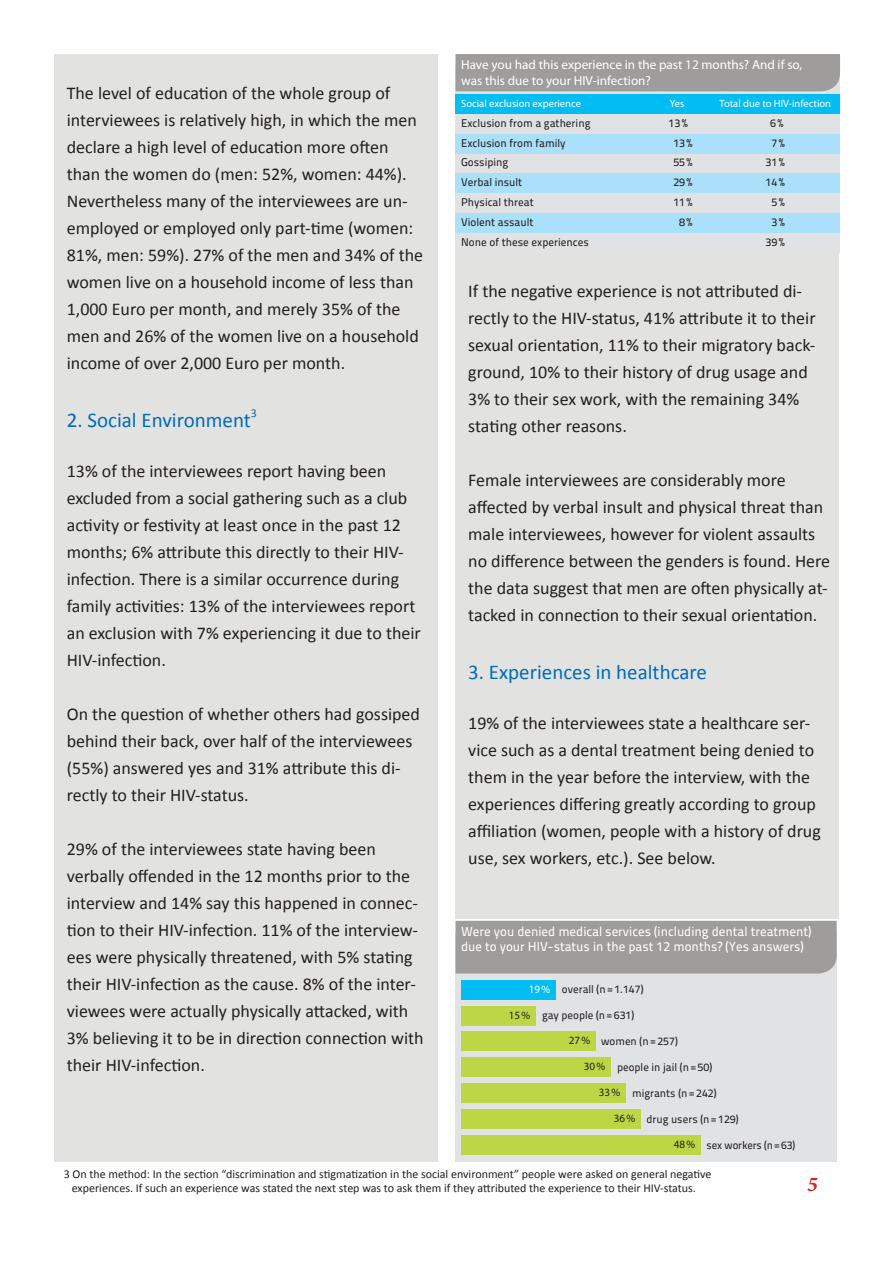
<style>
.page{position:relative;width:893px;height:1263px;background:#fff}
.page>*{position:absolute;margin:0;border:0;box-sizing:border-box;transform-origin:0 0}
.t1{font:21px "Calibri";color:#006cb7}
.t2{font:italic 700 21px "Minion Pro";color:#d1232a}
.t3{font:18px/27px "Calibri";color:#231f20}
.t4{font:13.2px/15.8px "Myriad Pro";color:#fff}
.t5{font:13.05px/15.6px "Titillium Maps 26 L 500 wt";color:#fff}
.t6{font:12px "Calibri";color:#231f20}
.t7{font:12px "Calibri";color:#006cb7}
.t8{font:11.25px "Titillium Maps 26 L 500 wt";color:#231f20}
.t9{font:11.1px "Titillium Maps 26 L 500 wt";color:#231f20}
.t10{font:11.1px "Myriad Pro";color:#231f20}
.t11{font:10.5px "Myriad Pro";color:#fff}
.s1{font-family:"Myriad Pro";color:#fff}
</style>
<div class="page">
<div style="left:54px;top:54px;width:383px;height:1107px;background:#e2e2e1"></div>
<div style="left:455px;top:66px;width:385px;height:187px;background:#e1e2e4"></div>
<div style="left:455px;top:54px;width:385px;height:37px;background:#9f9d9b"></div>
<div style="left:455px;top:94px;width:385px;height:20px;background:#01bdf2"></div>
<div style="left:455px;top:134px;width:385px;height:19px;background:#aae0f9"></div>
<div style="left:455px;top:173px;width:385px;height:20px;background:#aae0f9"></div>
<div style="left:455px;top:213px;width:385px;height:19px;background:#aae0f9"></div>
<div style="left:455px;top:252px;width:384px;height:666px;background:#e2e2e1"></div>
<div style="left:455px;top:932px;width:382px;height:229px;background:#e1e2e4"></div>
<div style="left:455px;top:921px;width:382px;height:52px;background:#9f9d9b"></div>
<div style="left:461px;top:1006px;width:75px;height:19px;background:#bcd646"></div>
<div style="left:461px;top:980px;width:95px;height:19px;background:#01bdf2"></div>
<div style="left:461px;top:1031px;width:135px;height:20px;background:#bcd646"></div>
<div style="left:461px;top:1057px;width:150px;height:20px;background:#bcd646"></div>
<div style="left:461px;top:1083px;width:165px;height:20px;background:#bcd646"></div>
<div style="left:461px;top:1109px;width:180px;height:20px;background:#bcd646"></div>
<div style="left:461px;top:1135px;width:240px;height:20px;background:#bcd646"></div>
<p class="t3" style="left:67px;top:79px;width:358px">The level of education of the whole group of interviewees is relatively high, in which the men declare a high level of education more often than the women do (men: 52%, women: 44%).<br>Nevertheless many of the interviewees are un&shy;employed or employed only part-time (women:<br>81%, men: 59%). 27% of the men and 34% of the women live on a household income of less than 1,000 Euro per month, and merely 35% of the men and 26% of the women live on a household income of over 2,000 Euro per month.</p>
<p class="t1" style="left:67px;top:407px;width:186px">2. Social Environment</p>
<p class="t7" style="left:251px;top:405px;width:8px">3</p>
<p class="t3" style="left:67px;top:457px;width:356px">13% of the interviewees report having been excluded from a social gathering such as a club activity or festivity at least once in the past 12 months; 6% attribute this directly to their HIV&shy;infection. There is a similar occurrence during family activities: 13% of the interviewees report an exclusion with 7% experiencing it due to their HIV-infection.</p>
<p class="t3" style="left:67px;top:700px;width:355px">On the question of whether others had gossiped behind their back, over half of the interviewees (55%) answered yes and 31% attribute this di&shy;rectly to their HIV-status.</p>
<p class="t3" style="left:67px;top:835px;width:358px">29% of the interviewees state having been verbally offended in the 12 months prior to the interview and 14% say this happened in connec&shy;tion to their HIV-infection. 11% of the interview&shy;ees were physically threatened, with 5% stating their HIV-infection as the cause. 8% of the inter&shy;viewees were actually physically attacked, with 3% believing it to be in direction connection with their HIV-infection.</p>
<p class="t4" style="left:461px;top:56px;width:343px">Have you had this experience in the past 12 months? And if so, was this due to your HIV-infection?</p>
<p class="t11" style="left:461px;top:97px;width:121px">Social exclusion experience</p>
<p class="t11" style="left:670px;top:97px;width:16px">Yes</p>
<p class="t11" style="left:719px;top:97px;width:113px">Total due to HIV-infection</p>
<p class="t8" style="left:461px;top:115px;width:131px">Exclusion from a gathering</p>
<p class="t8" style="left:668px;top:115px;width:21px">13%</p>
<p class="t8" style="left:770px;top:115px;width:15px">6%</p>
<p class="t8" style="left:461px;top:134px;width:106px">Exclusion from family</p>
<p class="t8" style="left:673px;top:134px;width:21px">13%</p>
<p class="t8" style="left:771px;top:134px;width:15px">7%</p>
<p class="t8" style="left:461px;top:154px;width:49px">Gossiping</p>
<p class="t8" style="left:673px;top:154px;width:21px">55%</p>
<p class="t8" style="left:766px;top:154px;width:21px">31%</p>
<p class="t8" style="left:461px;top:174px;width:63px">Verbal insult</p>
<p class="t8" style="left:673px;top:174px;width:21px">29%</p>
<p class="t8" style="left:766px;top:174px;width:21px">14%</p>
<p class="t8" style="left:461px;top:194px;width:74px">Physical threat</p>
<p class="t8" style="left:673px;top:194px;width:21px">11%</p>
<p class="t8" style="left:771px;top:194px;width:15px">5%</p>
<p class="t8" style="left:461px;top:213px;width:74px">Violent assault</p>
<p class="t8" style="left:679px;top:213px;width:15px">8%</p>
<p class="t8" style="left:771px;top:213px;width:15px">3%</p>
<p class="t8" style="left:461px;top:233px;width:129px">None of these experiences</p>
<p class="t8" style="left:766px;top:233px;width:21px">39%</p>
<p class="t3" style="left:468px;top:277px;width:349px">If the negative experience is not attributed di&shy;rectly to the HIV-status, 41% attribute it to their sexual orientation, 11% to their migratory back&shy;ground, 10% to their history of drug usage and 3% to their sex work, with the remaining 34% stating other reasons.</p>
<p class="t3" style="left:468px;top:466px;width:363px">Female interviewees are considerably more affected by verbal insult and physical threat than male interviewees, however for violent assaults no difference between the genders is found. Here the data suggest that men are often physically at&shy;tacked in connection to their sexual orientation.</p>
<p class="t1" style="left:468px;top:659px;width:240px">3. Experiences in healthcare</p>
<p class="t3" style="left:468px;top:709px;width:354px">19% of the interviewees state a healthcare ser&shy;vice such as a dental treatment being denied to them in the year before the interview, with the experiences differing greatly according to group affiliation (women, people with a history of drug use, sex workers, etc.). See below.</p>
<p class="t5" style="left:461px;top:922px;width:352px">Were you denied medical services (including dental treatment) due to your HIV-status in the past 12 months? (Yes answers)</p>
<p class="t9" style="left:529px;top:981px;width:116px"><span class="s1">19%</span> overall (n=1.147)</p>
<p class="t9" style="left:542px;top:1007px;width:94px">gay people (n=631)</p>
<p class="t9" style="left:601px;top:1033px;width:78px">women (n=257)</p>
<p class="t9" style="left:617px;top:1059px;width:97px">people in jail (n=50)</p>
<p class="t9" style="left:632px;top:1085px;width:86px">migrants (n=242)</p>
<p class="t9" style="left:646px;top:1110px;width:94px">drug users (n=129)</p>
<p class="t9" style="left:707px;top:1136px;width:90px">sex workers (n=63)</p>
<p class="t10" style="left:509px;top:1008px;width:23px">15%</p>
<p class="t10" style="left:569px;top:1034px;width:23px">27%</p>
<p class="t10" style="left:584px;top:1060px;width:23px">30%</p>
<p class="t10" style="left:599px;top:1086px;width:23px">33%</p>
<p class="t10" style="left:614px;top:1111px;width:23px">36%</p>
<p class="t10" style="left:674px;top:1137px;width:23px">48%</p>
<p class="t6" style="left:64px;top:1167px;width:649px">3 On the method: In the section “discrimination and stigmatization in the social environment” people were asked on general negative</p>
<p class="t6" style="left:72px;top:1180px;width:626px">experiences. If such an experience was stated the next step was to ask them if they attributed the experience to their HIV-status.</p>
<p class="t2" style="left:807px;top:1169px;width:12px">5</p>
</div>
